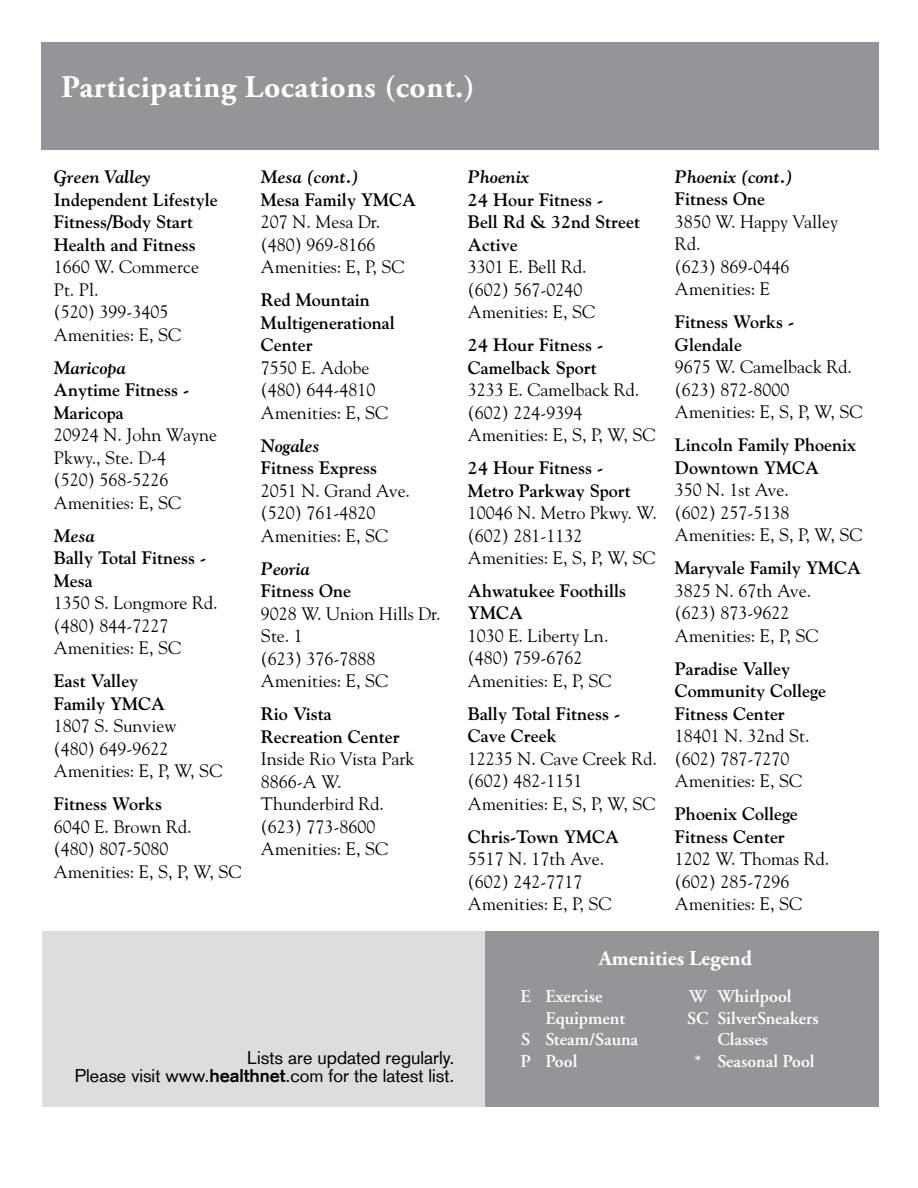
<style>
.page{position:relative;width:918px;height:1188px;background:#fff}
.page>*{position:absolute;margin:0;border:0;box-sizing:border-box;transform-origin:0 0}
.t1{font:700 31.5px "Adobe Garamond Pro";letter-spacing:.02em;color:#fff}
.t2{font:700 21px "Adobe Garamond Pro";color:#fff}
.t3{font:18px/22.5px "Goudy";color:#000}
.t4{font:700 18px/22.5px "Goudy";color:#000}
.t5{font:600 18px "Adobe Garamond";color:#fff}
.t6{font:18px/18px "Basic Commercial LT Com";color:#000;text-align:right}
.t7{font:italic 700 18px "Goudy";color:#000}
.s1{font-weight:700}
</style>
<div class="page">
<div style="left:41px;top:42px;width:837px;height:108px;background:#939598"></div>
<div style="left:42px;top:932px;width:688px;height:175px;background:#dcddde"></div>
<div style="left:485px;top:932px;width:394px;height:175px;background:#939598"></div>
<h1 class="t1" style="left:61px;top:69px;width:415px">Participating Locations (cont.)</h1>
<p class="t7" style="left:54px;top:166px;width:98px">Green Valley</p>
<p class="t4" style="left:54px;top:188px;width:165px">Independent Lifestyle<br>Fitness/Body Start<br>Health and Fitness</p>
<p class="t3" style="left:54px;top:255px;width:147px">1660 W. Commerce<br>Pt. Pl.<br>(520) 399-3405<br>Amenities: E, SC</p>
<p class="t7" style="left:54px;top:356px;width:73px">Maricopa</p>
<p class="t4" style="left:54px;top:379px;width:137px">Anytime Fitness -<br>Maricopa</p>
<p class="t3" style="left:54px;top:423px;width:165px">20924 N. John Wayne<br>Pkwy., Ste. D-4<br>(520) 568-5226<br>Amenities: E, SC</p>
<p class="t7" style="left:54px;top:524px;width:42px">Mesa</p>
<p class="t4" style="left:54px;top:547px;width:154px">Bally Total Fitness -<br>Mesa</p>
<p class="t3" style="left:54px;top:591px;width:165px">1350 S. Longmore Rd. (480) 844-7227<br>Amenities: E, SC</p>
<p class="t4" style="left:54px;top:670px;width:113px">East Valley<br>Family YMCA</p>
<p class="t3" style="left:54px;top:714px;width:170px">1807 S. Sunview<br>(480) 649-9622<br>Amenities: E, P, W, SC</p>
<p class="t4" style="left:54px;top:793px;width:110px">Fitness Works</p>
<p class="t3" style="left:54px;top:815px;width:189px">6040 E. Brown Rd.<br>(480) 807-5080<br>Amenities: E, S, P, W, SC</p>
<p class="t7" style="left:261px;top:166px;width:99px">Mesa (cont.)</p>
<p class="t4" style="left:261px;top:188px;width:157px">Mesa Family YMCA</p>
<p class="t3" style="left:261px;top:210px;width:145px">207 N. Mesa Dr. (480) 969-8166<br>Amenities: E, P, SC</p>
<p class="t4" style="left:261px;top:289px;width:135px">Red Mountain<br>Multigenerational<br>Center</p>
<p class="t3" style="left:261px;top:356px;width:129px">7550 E. Adobe (480) 644-4810<br>Amenities: E, SC</p>
<p class="t7" style="left:261px;top:434px;width:60px">Nogales</p>
<p class="t4" style="left:261px;top:457px;width:118px">Fitness Express</p>
<p class="t3" style="left:261px;top:479px;width:151px">2051 N. Grand Ave. (520) 761-4820<br>Amenities: E, SC</p>
<p class="t7" style="left:261px;top:557px;width:50px">Peoria</p>
<p class="t4" style="left:261px;top:580px;width:92px">Fitness One</p>
<p class="t3" style="left:261px;top:602px;width:181px">9028 W. Union Hills Dr.<br>Ste. 1<br>(623) 376-7888<br>Amenities: E, SC</p>
<p class="t4" style="left:261px;top:703px;width:140px">Rio Vista<br>Recreation Center</p>
<p class="t3" style="left:261px;top:747px;width:155px">Inside Rio Vista Park<br>8866-A W.<br>Thunderbird Rd. (623) 773-8600<br>Amenities: E, SC</p>
<p class="t7" style="left:468px;top:166px;width:63px">Phoenix</p>
<p class="t4" style="left:468px;top:188px;width:174px">24 Hour Fitness -<br>Bell Rd &amp; 32nd Street<br>Active</p>
<p class="t3" style="left:468px;top:255px;width:129px">3301 E. Bell Rd. (602) 567-0240<br>Amenities: E, SC</p>
<p class="t4" style="left:468px;top:334px;width:137px">24 Hour Fitness -<br>Camelback Sport</p>
<p class="t3" style="left:468px;top:378px;width:189px">3233 E. Camelback Rd. (602) 224-9394<br>Amenities: E, S, P, W, SC</p>
<p class="t4" style="left:468px;top:457px;width:164px">24 Hour Fitness -<br>Metro Parkway Sport</p>
<p class="t3" style="left:468px;top:501px;width:190px">10046 N. Metro Pkwy. W. (602) 281-1132<br>Amenities: E, S, P, W, SC</p>
<p class="t4" style="left:468px;top:579px;width:160px">Ahwatukee Foothills<br>YMCA</p>
<p class="t3" style="left:468px;top:624px;width:145px">1030 E. Liberty Ln. (480) 759-6762<br>Amenities: E, P, SC</p>
<p class="t4" style="left:468px;top:702px;width:154px">Bally Total Fitness -<br>Cave Creek</p>
<p class="t3" style="left:468px;top:747px;width:190px">12235 N. Cave Creek Rd. (602) 482-1151<br>Amenities: E, S, P, W, SC</p>
<p class="t4" style="left:468px;top:825px;width:153px">Chris-Town YMCA</p>
<p class="t3" style="left:468px;top:848px;width:145px">5517 N. 17th Ave. (602) 242-7717<br>Amenities: E, P, SC</p>
<p class="t7" style="left:675px;top:166px;width:119px">Phoenix (cont.)</p>
<p class="t4" style="left:675px;top:188px;width:92px">Fitness One</p>
<p class="t3" style="left:675px;top:210px;width:165px">3850 W. Happy Valley<br>Rd.<br>(623) 869-0446<br>Amenities: E</p>
<p class="t4" style="left:675px;top:311px;width:121px">Fitness Works -<br>Glendale</p>
<p class="t3" style="left:675px;top:356px;width:189px">9675 W. Camelback Rd. (623) 872-8000<br>Amenities: E, S, P, W, SC</p>
<p class="t4" style="left:675px;top:434px;width:183px">Lincoln Family Phoenix<br>Downtown YMCA</p>
<p class="t3" style="left:675px;top:479px;width:189px">350 N. 1st Ave.<br>(602) 257-5138<br>Amenities: E, S, P, W, SC</p>
<p class="t4" style="left:675px;top:557px;width:188px">Maryvale Family YMCA</p>
<p class="t3" style="left:675px;top:579px;width:145px">3825 N. 67th Ave. (623) 873-9622<br>Amenities: E, P, SC</p>
<p class="t4" style="left:675px;top:657px;width:153px">Paradise Valley<br>Community College<br>Fitness Center</p>
<p class="t3" style="left:675px;top:725px;width:136px">18401 N. 32nd St. (602) 787-7270<br>Amenities: E, SC</p>
<p class="t4" style="left:675px;top:803px;width:124px">Phoenix College<br>Fitness Center</p>
<p class="t3" style="left:675px;top:848px;width:156px">1202 W. Thomas Rd. (602) 285-7296<br>Amenities: E, SC</p>
<p class="t6" style="left:75px;top:1049px;width:381px">Lists are updated regularly.<br>Please visit www.<span class="s1">healthnet</span>.com for the latest list.</p>
<p class="t2" style="left:599px;top:946px;width:155px">Amenities Legend</p>
<p class="t5" style="left:521px;top:986px;width:83px">E Exercise</p>
<p class="t5" style="left:545px;top:1008px;width:81px">Equipment</p>
<p class="t5" style="left:521px;top:1030px;width:118px">S Steam/Sauna</p>
<p class="t5" style="left:521px;top:1051px;width:58px">P Pool</p>
<p class="t5" style="left:689px;top:986px;width:104px">W Whirlpool</p>
<p class="t5" style="left:687px;top:1008px;width:133px">SC SilverSneakers</p>
<p class="t5" style="left:717px;top:1030px;width:52px">Classes</p>
<p class="t5" style="left:694px;top:1051px;width:122px">* Seasonal Pool</p>
</div>
